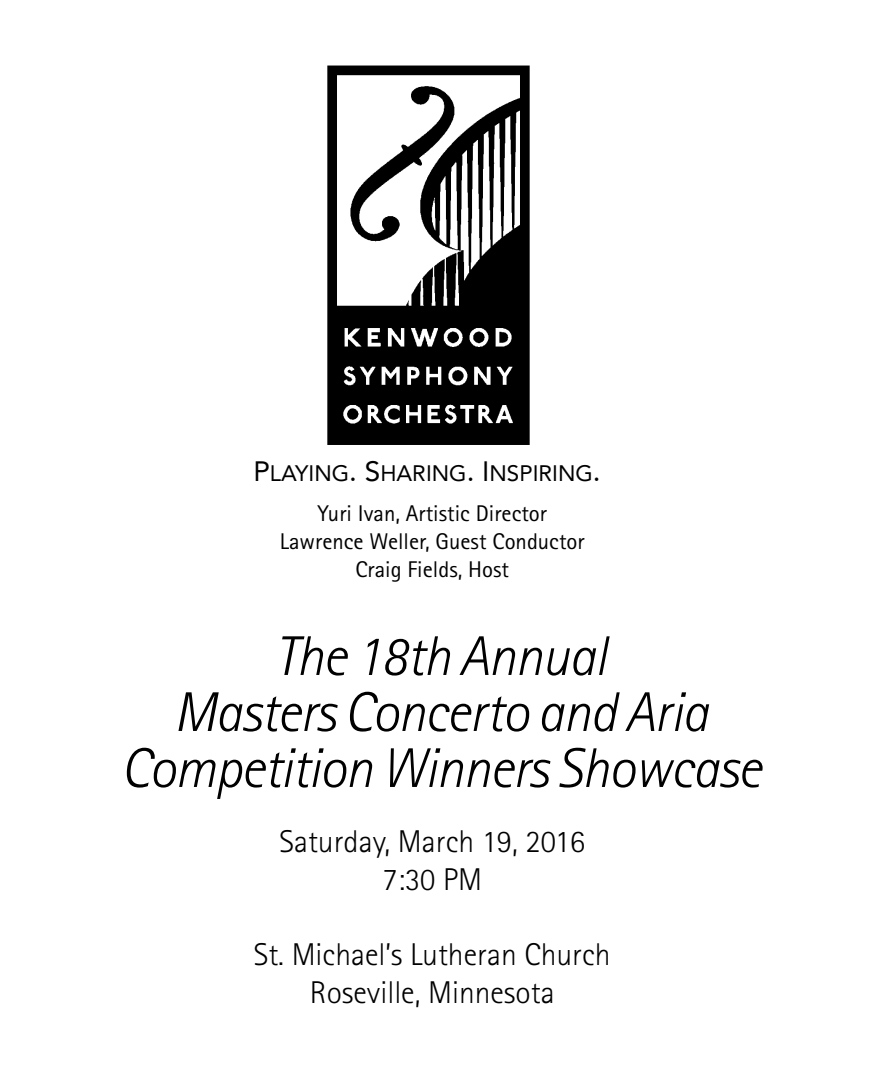
<style>
.page{position:relative;width:882px;height:1071px;background:#fff}
.page>*{position:absolute;margin:0;border:0;box-sizing:border-box;transform-origin:0 0}
.t1{font:italic 300 56px/56px "Rotis Sans Serif";letter-spacing:-.02em;color:#000;text-align:center}
.t2{font:300 31.5px/37.8px "Rotis Sans Serif";color:#000;text-align:center}
.t3{font:22.75px/28px "Rotis Sans Serif";color:#000;text-align:center}
.t4{font:22.4px "Avenir Roman SC800";color:#000}
.s1{font-size:28px}
</style>
<div class="page">
<img style="left:327px;top:65px;width:203px;height:380px">
<p class="t4" style="left:253px;top:455px;width:349px"><span class="s1">P</span>LAYING<span class="s1">. S</span>HARING<span class="s1">. I</span> NSPIRING<span class="s1">.</span></p>
<p class="t3" style="left:280px;top:499px;width:306px">Yuri Ivan, Artistic Director<br>Lawrence Weller, Guest Conductor<br>Craig Fields, Host</p>
<h1 class="t1" style="left:121px;top:629px;width:642px">The 18th Annual<br>Masters Concerto and Aria<br>Competition Winners Showcase</h1>
<p class="t2" style="left:279px;top:822px;width:307px">Saturday, March 19, 2016<br>7:30 PM</p>
<p class="t2" style="left:254px;top:936px;width:358px">St. Michael’s Lutheran Church<br>Roseville, Minnesota</p>
</div>
